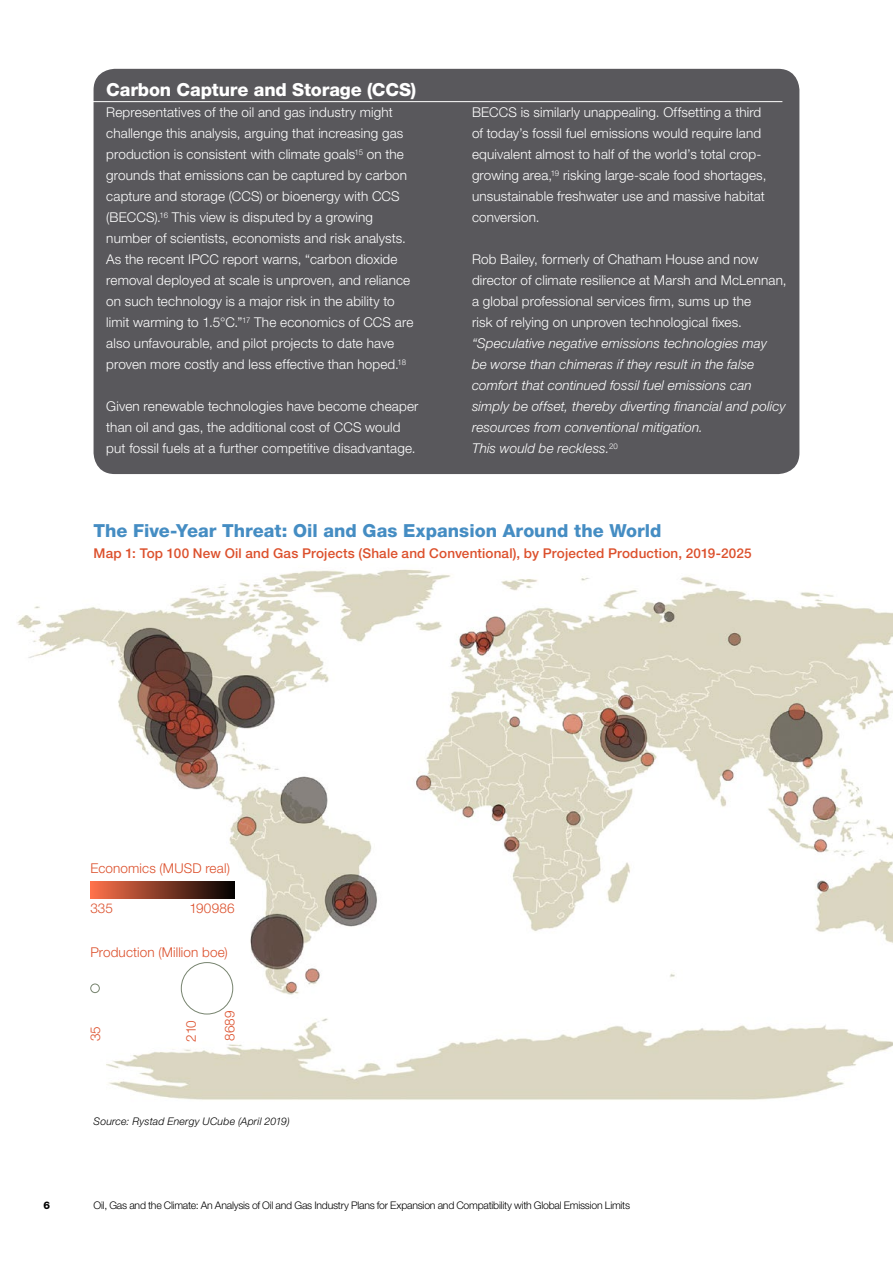
<style>
.page{position:relative;width:893px;height:1263px;background:#fff}
.page>*{position:absolute;margin:0;border:0;box-sizing:border-box;transform-origin:0 0}
.t1{font:800 18px "Helvetica Neue LT Pro";color:#458dc3}
.t2{font:800 18px "Helvetica Neue LT Pro";letter-spacing:-.005em;color:#fff}
.t3{font:300 13.5px/21px "Helvetica Neue LT Pro";letter-spacing:.01em;color:#fff}
.t4{font:italic 300 13.5px/21px "Helvetica Neue LT Pro";letter-spacing:.01em;color:#fff}
.t5{font:500 13.5px "Helvetica Neue LT Pro";letter-spacing:.01em;color:#dc502c}
.t6{font:300 13.5px "Helvetica Neue LT Pro";letter-spacing:.01em;color:#dc502c}
.t7{font:300 10.5px "Helvetica Neue LT Pro";letter-spacing:-.02em;color:#000}
.t8{font:italic 300 10.5px "Helvetica Neue LT Pro";letter-spacing:.015em;color:#000}
.t9{font:800 10.5px "Helvetica Neue LT Pro";color:#000}
</style>
<div class="page">
<div style="left:94px;top:69px;width:705px;height:405px;background:#59585c;border-radius:21px"></div>
<img style="left:17px;top:569px;width:876px;height:531px">
<div style="left:181px;top:962px;width:52px;height:52px;border:1px solid #77846f;border-radius:50%"></div>
<div style="left:90px;top:984px;width:10px;height:9px;border:1px solid #77846f;border-radius:50%"></div>
<div style="left:90px;top:882px;width:144px;height:16px;background:linear-gradient(to right,#ff724b,#060302)"></div>
<hr style="left:77px;top:101px;width:705px;height:1px;background:#fff">
<h1 class="t2" style="left:106px;top:79px;width:311px">Carbon Capture and Storage (CCS)</h1>
<p class="t3" style="left:106px;top:101px;width:309px">Representatives of the oil and gas industry might challenge this analysis, arguing that increasing gas production is consistent with climate goals<sup>15</sup> on the grounds that emissions can be captured by carbon capture and storage (CCS) or bioenergy with CCS (BECCS).<sup>16</sup> This view is disputed by a growing number of scientists, economists and risk analysts.<br>As the recent IPCC report warns, “carbon dioxide removal deployed at scale is unproven, and reliance on such technology is a major risk in the ability to limit warming to 1.5°C.”<sup>17</sup> The economics of CCS are also unfavourable, and pilot projects to date have proven more costly and less effective than hoped.<sup>18</sup></p>
<p class="t3" style="left:106px;top:395px;width:314px">Given renewable technologies have become cheaper than oil and gas, the additional cost of CCS would put fossil fuels at a further competitive disadvantage.</p>
<p class="t3" style="left:472px;top:101px;width:296px">BECCS is similarly unappealing. Offsetting a third of today’s fossil fuel emissions would require land equivalent almost to half of the world’s total crop&shy;growing area,<sup>19</sup> risking large-scale food shortages, unsustainable freshwater use and massive habitat conversion.</p>
<p class="t3" style="left:472px;top:248px;width:316px">Rob Bailey, formerly of Chatham House and now director of climate resilience at Marsh and McLennan, a global professional services firm, sums up the<br>risk of relying on unproven technological fixes.</p>
<p class="t4" style="left:472px;top:333px;width:315px">“Speculative negative emissions technologies may<br>be worse than chimeras if they result in the false comfort that continued fossil fuel emissions can simply be offset, thereby diverting financial and policy resources from conventional mitigation.<br>This would be reckless.<sup>20</sup></p>
<h1 class="t1" style="left:94px;top:520px;width:569px">The Five-Year Threat: Oil and Gas Expansion Around the World</h1>
<p class="t5" style="left:94px;top:545px;width:659px">Map 1: Top 100 New Oil and Gas Projects (Shale and Conventional), by Projected Production, 2019-2025</p>
<p class="t6" style="left:90px;top:860px;width:141px">Economics (MUSD real)</p>
<p class="t6" style="left:90px;top:900px;width:24px">335</p>
<p class="t6" style="left:189px;top:900px;width:47px">190986</p>
<p class="t6" style="left:90px;top:944px;width:139px">Production (Million boe)</p>
<p class="t6" style="left:87px;top:1041px;width:17px;rotate:-90deg">35</p>
<p class="t6" style="left:183px;top:1041px;width:23px;rotate:-90deg">210</p>
<p class="t6" style="left:221px;top:1041px;width:32px;rotate:-90deg">8689</p>
<p class="t8" style="left:94px;top:1115px;width:198px">Source: Rystad Energy UCube (April 2019)</p>
<p class="t9" style="left:43px;top:1199px;width:8px">6</p>
<p class="t7" style="left:94px;top:1199px;width:538px">Oil, Gas and the Climate: An Analysis of Oil and Gas Industry Plans for Expansion and Compatibility with Global Emission Limits</p>
</div>
